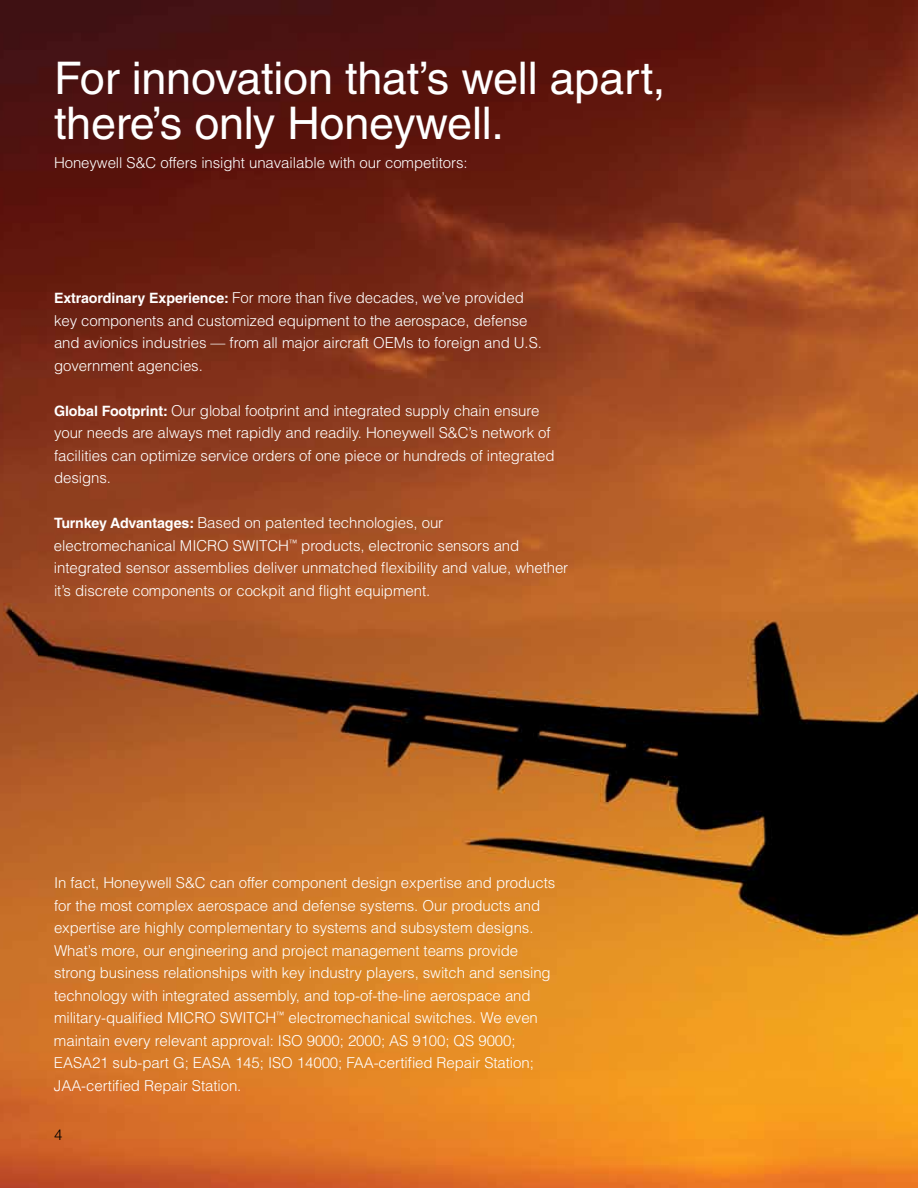
<style>
.page{position:relative;width:918px;height:1188px;background:#fff}
.page>*{position:absolute;margin:0;border:0;box-sizing:border-box;transform-origin:0 0}
.t1{font:45px/45px "Helvetica LT Std";letter-spacing:-.005em;color:#fff}
.t2{font:300 15px/22.5px "Helvetica LT Std";letter-spacing:-.005em;color:#fff}
.t3{font:300 15px "Helvetica LT Std";color:#000}
.s1{font-weight:700;font-size:14.25px}
</style>
<div class="page">
<img style="left:0;top:0;width:918px;height:1188px">
<h1 class="t1" style="left:54px;top:56px;width:613px">For innovation that’s well apart, there’s only Honeywell.</h1>
<p class="t2" style="left:54px;top:151px;width:415px">Honeywell S&amp;C offers insight unavailable with our competitors:</p>
<p class="t2" style="left:54px;top:286px;width:490px"><span class="s1">Extraordinary Experience:</span> For more than five decades, we’ve provided key components and customized equipment to the aerospace, defense and avionics industries — from all major aircraft OEMs to foreign and U.S. government agencies.</p>
<p class="t2" style="left:54px;top:399px;width:502px"><span class="s1">Global Footprint:</span> Our global footprint and integrated supply chain ensure your needs are always met rapidly and readily. Honeywell S&amp;C’s network of facilities can optimize service orders of one piece or hundreds of integrated designs.</p>
<p class="t2" style="left:54px;top:511px;width:516px"><span class="s1">Turnkey Advantages:</span> Based on patented technologies, our electromechanical MICRO SWITCH<sup>™</sup> products, electronic sensors and integrated sensor assemblies deliver unmatched flexibility and value, whether it’s discrete components or cockpit and flight equipment.</p>
<p class="t2" style="left:54px;top:871px;width:503px">In fact, Honeywell S&amp;C can offer component design expertise and products for the most complex aerospace and defense systems. Our products and expertise are highly complementary to systems and subsystem designs.<br>What’s more, our engineering and project management teams provide strong business relationships with key industry players, switch and sensing technology with integrated assembly, and top-of-the-line aerospace and military-qualified MICRO SWITCH<sup>™</sup> electromechanical switches. We even maintain every relevant approval: ISO 9000; 2000; AS 9100; QS 9000; EASA21 sub-part G; EASA 145; ISO 14000; FAA-certified Repair Station; JAA-certified Repair Station.</p>
<p class="t3" style="left:54px;top:1126px;width:10px">4</p>
</div>
